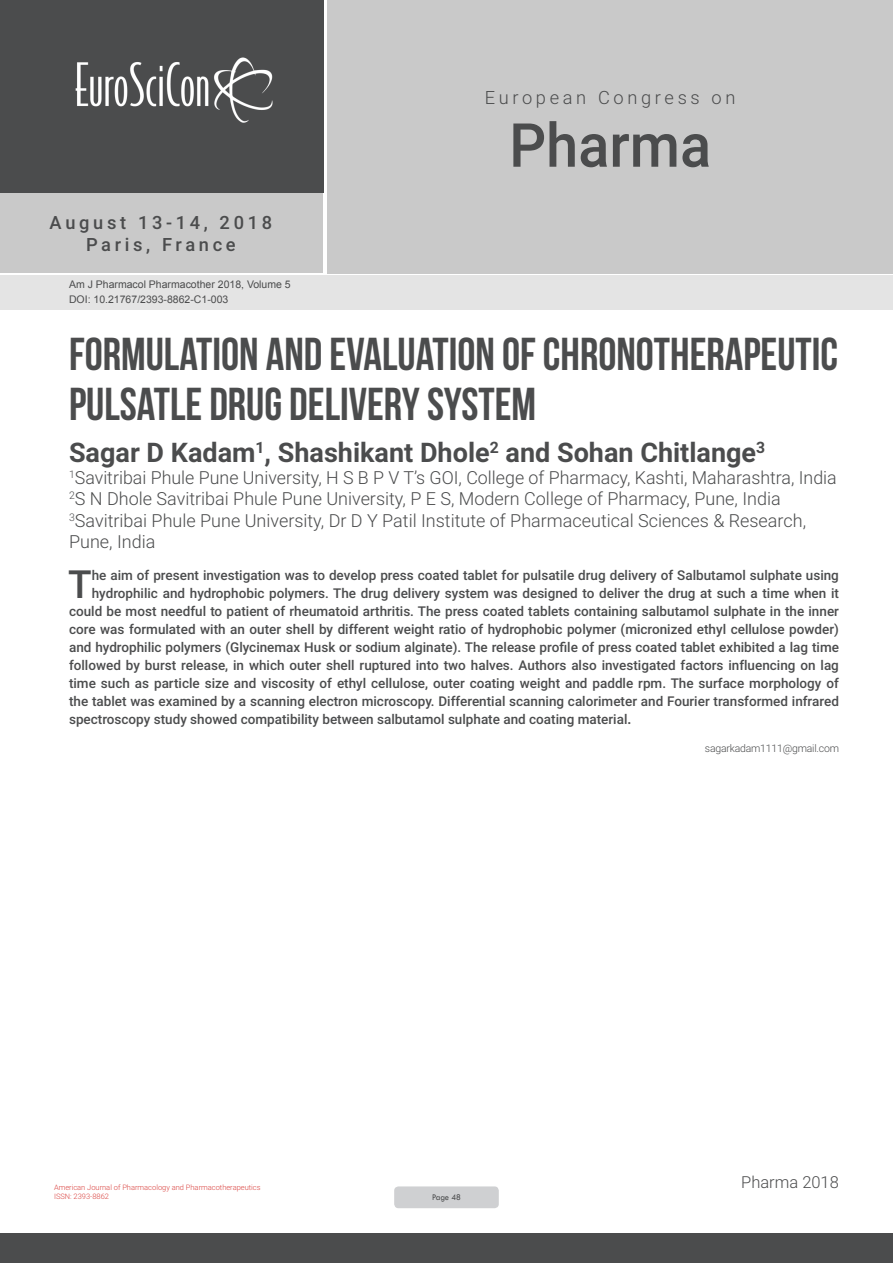
<style>
.page{position:relative;width:893px;height:1263px;background:#fff}
.page>*{position:absolute;margin:0;border:0;box-sizing:border-box;transform-origin:0 0}
.t1{font:500 60.75px "Roboto";color:#4b4c4d;scale:.95 1}
.t2{font:46.05px/50.7px "Bebas Neue";color:#4b4c4d}
.Abstract{font:500 38.85px "Roboto";color:#4b4c4d}
.t3{font:700 27px "Roboto";color:#4b4c4d}
.t4{font:500 18.3px/21.9px "Roboto";letter-spacing:.2em;color:#4b4c4d;text-align:center}
.t5{font:300 18.3px "Roboto";letter-spacing:.2em;color:#4b4c4d}
.t6{font:300 18px/21.6px "Roboto";color:#4b4c4d}
.t7{font:300 16.5px "Roboto";color:#4b4c4d}
.Abstract-2{font:500 13.5px "Roboto";color:#4b4c4d}
.t8{font:10.5px "Arial";color:#4b4c4d}
.Biography{font:300 10.5px "Roboto";letter-spacing:-.02em;color:#4b4c4d}
.t9{font:9px "Tw Cen";letter-spacing:-.02em;color:#4b4c4d;scale:.95 1}
.t10{font:300 7.5px/9px "Roboto";color:#da4340}
.s1{font-weight:700}
</style>
<div class="page">
<div style="left:0;top:0;width:323px;height:193px;background:#4b4c4d"></div>
<div style="left:0;top:193px;width:322px;height:80px;background:#c9c9c9"></div>
<div style="left:327px;top:0;width:566px;height:273px;background:#c9c9c9"></div>
<img style="left:75px;top:57px;width:198px;height:66px">
<div style="left:0;top:1233px;width:893px;height:30px;background:#4b4c4d"></div>
<div style="left:1px;top:275px;width:892px;height:35px;background:#e4e4e4"></div>
<div style="left:394px;top:1186px;width:105px;height:22px;background:#cfd0d2;border-radius:4px"></div>
<h3 class="t4" style="left:50px;top:211px;width:224px">August 13-14, 2018<br>Paris, France</h3>
<p class="t8" style="left:69px;top:278px;width:223px">Am J Pharmacol Pharmacother 2018, Volume 5</p>
<p class="t8" style="left:69px;top:292px;width:161px">DOI: 10.21767/2393-8862-C1-003</p>
<h3 class="t5" style="left:485px;top:85px;width:252px">European Congress on</h3>
<h1 class="t1" style="left:509px;top:103px;width:214px">Pharma</h1>
<p class="t2" style="left:69px;top:328px;width:770px">FORMULATION AND EVALUATION OF CHRONOTHERAPEUTIC<br>PULSATLE DRUG DELIVERY SYSTEM</p>
<p class="t3" style="left:69px;top:433px;width:698px">Sagar D Kadam<sup>1</sup>, Shashikant Dhole<sup>2</sup> and Sohan Chitlange<sup>3</sup></p>
<p class="t6" style="left:69px;top:466px;width:769px"><sup>1</sup>Savitribai Phule Pune University, H S B P V T’s GOI, College of Pharmacy, Kashti, Maharashtra, India</p>
<p class="t6" style="left:69px;top:487px;width:713px"><sup>2</sup>S N Dhole Savitribai Phule Pune University, P E S, Modern College of Pharmacy, Pune, India</p>
<p class="t6" style="left:69px;top:509px;width:739px"><sup>3</sup>Savitribai Phule Pune University, Dr D Y Patil Institute of Pharmaceutical Sciences &amp; Research,<br>Pune, India</p>
<p class="Abstract" style="left:68px;top:557px;width:25px">T</p>
<p class="Abstract-2" style="left:92px;top:565px;width:749px">he aim of present investigation was to develop press coated tablet for pulsatile drug delivery of Salbutamol sulphate using</p>
<p class="Abstract-2" style="left:92px;top:583px;width:749px">hydrophilic and hydrophobic polymers. The drug delivery system was designed to deliver the drug at such a time when it</p>
<p class="Abstract-2" style="left:69px;top:601px;width:771px">could be most needful to patient of rheumatoid arthritis. The press coated tablets containing salbutamol sulphate in the inner</p>
<p class="Abstract-2" style="left:69px;top:619px;width:771px">core was formulated with an outer shell by different weight ratio of hydrophobic polymer (micronized ethyl cellulose powder)</p>
<p class="Abstract-2" style="left:69px;top:637px;width:771px">and hydrophilic polymers (Glycinemax Husk or sodium alginate). The release profile of press coated tablet exhibited a lag time</p>
<p class="Abstract-2" style="left:69px;top:655px;width:771px">followed by burst release, in which outer shell ruptured into two halves. Authors also investigated factors influencing on lag</p>
<p class="Abstract-2" style="left:69px;top:673px;width:771px">time such as particle size and viscosity of ethyl cellulose, outer coating weight and paddle rpm. The surface morphology of</p>
<p class="Abstract-2" style="left:69px;top:691px;width:771px">the tablet was examined by a scanning electron microscopy. Differential scanning calorimeter and Fourier transformed infrared</p>
<p class="Abstract-2" style="left:69px;top:709px;width:564px">spectroscopy study showed compatibility between salbutamol sulphate and coating material<span class="s1">.</span></p>
<p class="Biography" style="left:705px;top:741px;width:136px">sagarkadam1111@gmail.com</p>
<p class="t10" style="left:54px;top:1183px;width:208px">American Journal of Pharmacology and Pharmacotherapeutics<br>ISSN: 2393-8862</p>
<p class="t9" style="left:432px;top:1192px;width:32px">Page 48</p>
<p class="t7" style="left:741px;top:1170px;width:99px">Pharma 2018</p>
</div>
